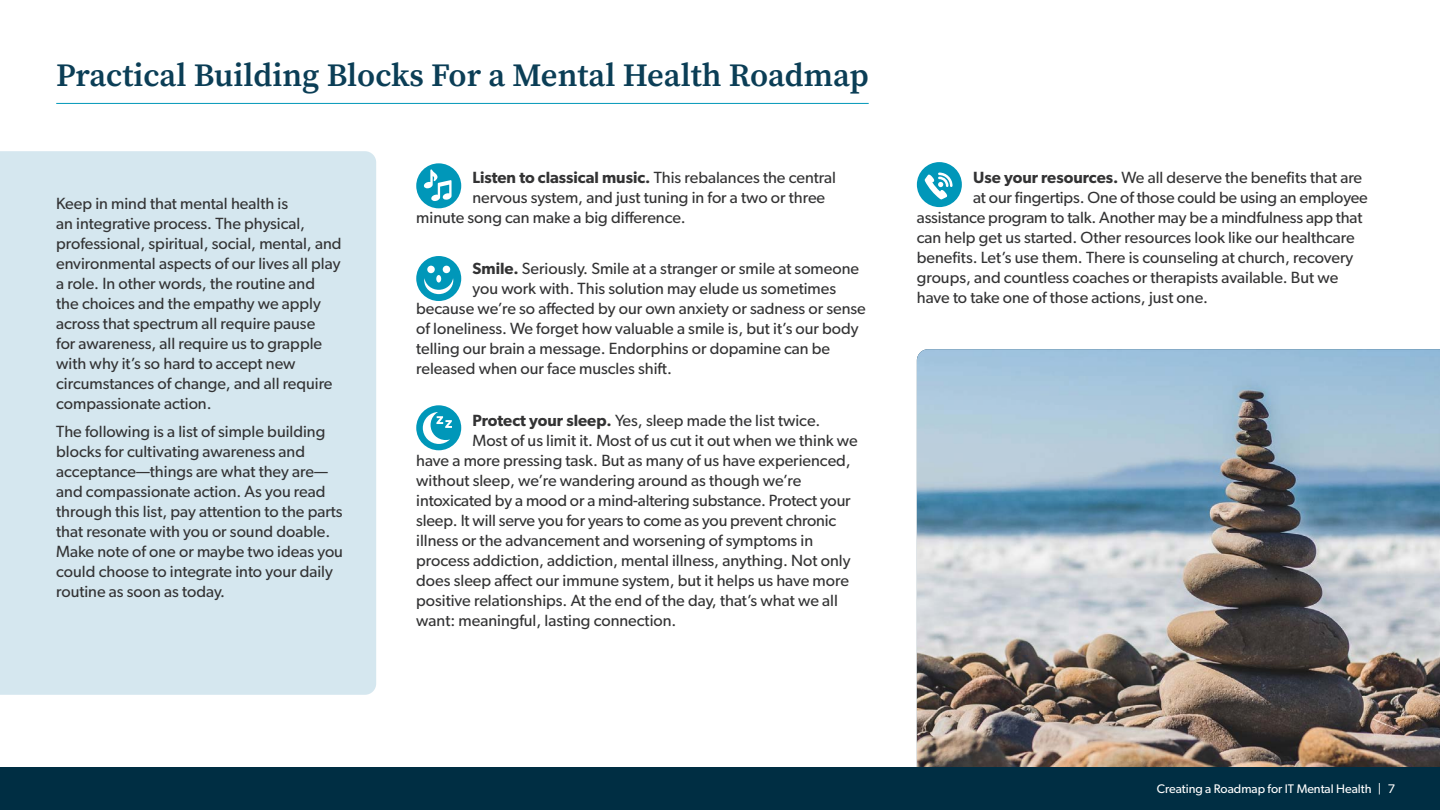
<style>
.page{position:relative;width:1440px;height:810px;background:#fff}
.page>*{position:absolute;margin:0;border:0;box-sizing:border-box;transform-origin:0 0}
.t1{font:600 32.5px "Source Serif Pro";color:#0b3e56}
.t2{font:16.25px/20px "Gibson";color:#333334}
.t3{font:12.5px "Gibson";color:#fff}
.s1{font-weight:600}
</style>
<div class="page">
<hr style="left:56px;top:103px;width:813px;height:1px;background:#0097b9">
<div style="left:416px;top:163px;width:45px;height:45px;background:#0097b9;border-radius:50%"></div>
<svg style="left:424px;top:169px;width:28px;height:32px"></svg>
<div style="left:416px;top:256px;width:45px;height:45px;background:#0097b9;border-radius:50%"></div>
<svg style="left:424px;top:266px;width:29px;height:28px"></svg>
<div style="left:416px;top:405px;width:45px;height:45px;background:#0097b9;border-radius:50%"></div>
<svg style="left:423px;top:412px;width:29px;height:32px"></svg>
<div style="left:917px;top:162px;width:45px;height:45px;background:#0097b9;border-radius:50%"></div>
<svg style="left:925px;top:173px;width:28px;height:26px"></svg>
<div style="left:0;top:151px;width:376px;height:544px;background:#d5e7ef"></div>
<img style="left:917px;top:349px;width:523px;height:419px">
<div style="left:0;top:768px;width:1440px;height:42px;background:#002e43"></div>
<h1 class="t1" style="left:56px;top:53px;width:814px">Practical Building Blocks For a Mental Health Roadmap</h1>
<p class="t2" style="left:56px;top:194px;width:287px">Keep in mind that mental health is<br>an integrative process. The physical, professional, spiritual, social, mental, and environmental aspects of our lives all play a role. In other words, the routine and the choices and the empathy we apply across that spectrum all require pause<br>for awareness, all require us to grapple with why it’s so hard to accept new circumstances of change, and all require compassionate action.</p>
<p class="t2" style="left:56px;top:421px;width:288px">The following is a list of simple building blocks for cultivating awareness and acceptance—things are what they are— and compassionate action. As you read through this list, pay attention to the parts that resonate with you or sound doable.<br>Make note of one or maybe two ideas you could choose to integrate into your daily routine as soon as today.</p>
<p class="t2" style="left:472px;top:167px;width:365px"><span class="s1">Listen to classical music.</span> This rebalances the central</p>
<p class="t2" style="left:472px;top:187px;width:354px">nervous system, and just tuning in for a two or three</p>
<p class="t2" style="left:416px;top:207px;width:271px">minute song can make a big difference.</p>
<p class="t2" style="left:472px;top:259px;width:388px"><span class="s1">Smile.</span> Seriously. Smile at a stranger or smile at someone</p>
<p class="t2" style="left:472px;top:279px;width:365px">you work with. This solution may elude us sometimes</p>
<p class="t2" style="left:416px;top:299px;width:451px">because we’re so affected by our own anxiety or sadness or sense</p>
<p class="t2" style="left:416px;top:319px;width:444px">of loneliness. We forget how valuable a smile is, but it’s our body</p>
<p class="t2" style="left:416px;top:339px;width:415px">telling our brain a message. Endorphins or dopamine can be</p>
<p class="t2" style="left:416px;top:359px;width:257px">released when our face muscles shift.</p>
<p class="t2" style="left:472px;top:410px;width:349px"><span class="s1">Protect your sleep.</span> Yes, sleep made the list twice.</p>
<p class="t2" style="left:472px;top:430px;width:387px">Most of us limit it. Most of us cut it out when we think we</p>
<p class="t2" style="left:416px;top:450px;width:436px">have a more pressing task. But as many of us have experienced,</p>
<p class="t2" style="left:416px;top:470px;width:387px">without sleep, we’re wandering around as though we’re</p>
<p class="t2" style="left:416px;top:490px;width:436px">intoxicated by a mood or a mind-altering substance. Protect your</p>
<p class="t2" style="left:416px;top:510px;width:422px">sleep. It will serve you for years to come as you prevent chronic</p>
<p class="t2" style="left:416px;top:530px;width:398px">illness or the advancement and worsening of symptoms in</p>
<p class="t2" style="left:416px;top:550px;width:436px">process addiction, addiction, mental illness, anything. Not only</p>
<p class="t2" style="left:416px;top:570px;width:434px">does sleep affect our immune system, but it helps us have more</p>
<p class="t2" style="left:416px;top:590px;width:423px">positive relationships. At the end of the day, that’s what we all</p>
<p class="t2" style="left:416px;top:610px;width:262px">want: meaningful, lasting connection.</p>
<p class="t2" style="left:973px;top:167px;width:391px"><span class="s1">Use your resources.</span> We all deserve the benefits that are</p>
<p class="t2" style="left:973px;top:187px;width:396px">at our fingertips. One of those could be using an employee</p>
<p class="t2" style="left:917px;top:207px;width:447px">assistance program to talk. Another may be a mindfulness app that</p>
<p class="t2" style="left:917px;top:227px;width:439px">can help get us started. Other resources look like our healthcare</p>
<p class="t2" style="left:917px;top:247px;width:438px">benefits. Let’s use them. There is counseling at church, recovery</p>
<p class="t2" style="left:917px;top:267px;width:423px">groups, and countless coaches or therapists available. But we</p>
<p class="t2" style="left:917px;top:287px;width:293px">have to take one of those actions, just one.</p>
<p class="t3" style="left:1157px;top:781px;width:240px">Creating a Roadmap for IT Mental Health | 7</p>
</div>
